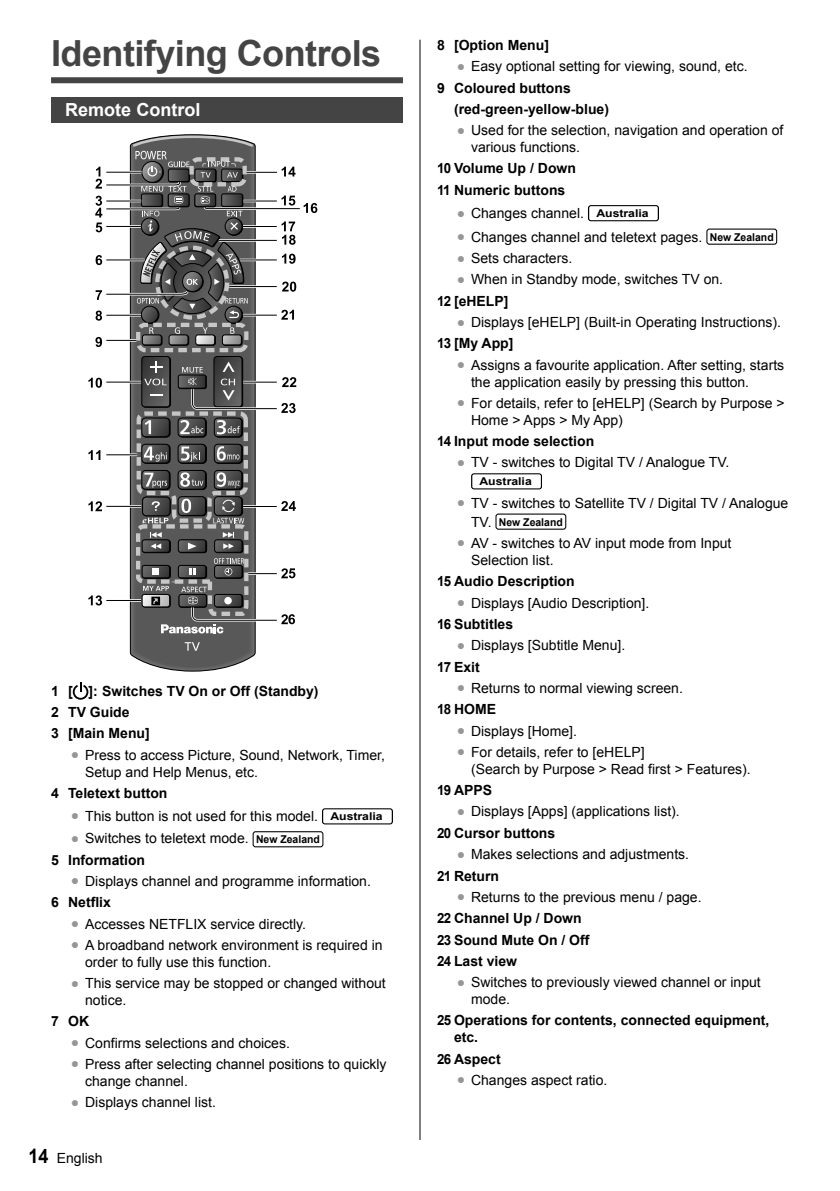
<style>
.page{position:relative;width:840px;height:1191px;background:#fff}
.page>*{position:absolute;margin:0;border:0;box-sizing:border-box;transform-origin:0 0}
.t1{font:700 36px "Arial";letter-spacing:-.015em;color:#444}
.t2{font:700 18px "Arial";color:#fff}
.t3{font:14px/16.8px "Arial";color:#000}
.t4{font:700 14px/21.4px "Arial";color:#000;scale:.95 1}
.t5{font:700 14px/21.4px "Arial";color:#000}
.t6{font:700 10.8px "Arial";color:#000}
.t7{font:700 10.8px "Arial";color:#000;scale:1.13 1}
.s1{color:#969696}
.s2{font-weight:700;font-size:10.8px}
.s3{font-weight:700}
.s4{font-weight:700;font-size:20px}
.s5{font-weight:400;font-size:14px}
.s6{font-weight:400;color:#969696}
.s7{font-weight:400}
</style>
<div class="page">
<hr style="left:419px;top:40px;width:1px;height:1100px;background:#000">
<div style="left:587px;top:205px;width:71px;height:16px;border:1px solid #000;border-radius:2px"></div>
<div style="left:706px;top:229px;width:70px;height:16px;border:1px solid #000;border-radius:2px"></div>
<div style="left:471px;top:473px;width:70px;height:16px;border:1px solid #000;border-radius:2px"></div>
<div style="left:495px;top:513px;width:71px;height:17px;border:1px solid #000;border-radius:2px"></div>
<div style="left:51px;top:77px;width:352px;height:6px;background:#444"></div>
<div style="left:51px;top:97px;width:352px;height:25px;background:#444"></div>
<svg style="left:129px;top:347px;width:127px;height:325px;background:#6d6d6d"></svg>
<svg style="left:184px;top:642px;width:16px;height:8px"></svg>
<svg style="left:134px;top:347px;width:116px;height:271px;background:#595959"></svg>
<hr style="left:243px;top:505px;width:34px;height:3px;background:#fff">
<hr style="left:243px;top:506px;width:34px;height:1px;background:#000">
<hr style="left:106px;top:381px;width:35px;height:2px;background:#fff">
<hr style="left:106px;top:382px;width:35px;height:1px;background:#000">
<hr style="left:106px;top:453px;width:31px;height:3px;background:#fff">
<hr style="left:106px;top:454px;width:31px;height:1px;background:#000">
<hr style="left:106px;top:505px;width:35px;height:2px;background:#fff">
<hr style="left:106px;top:506px;width:35px;height:1px;background:#000">
<svg style="left:88px;top:378px;width:14px;height:10px"></svg>
<svg style="left:88px;top:450px;width:12px;height:10px"></svg>
<svg style="left:88px;top:501px;width:14px;height:10px"></svg>
<hr style="left:106px;top:599px;width:35px;height:3px;background:#fff">
<hr style="left:106px;top:600px;width:35px;height:1px;background:#000">
<svg style="left:88px;top:595px;width:14px;height:10px"></svg>
<svg style="left:281px;top:501px;width:15px;height:10px"></svg>
<svg style="left:150px;top:394px;width:12px;height:2px"></svg>
<svg style="left:189px;top:568px;width:6px;height:7px"></svg>
<svg style="left:188px;top:543px;width:8px;height:6px"></svg>
<svg style="left:145px;top:420px;width:6px;height:14px"></svg>
<svg style="left:144px;top:446px;width:23px;height:15px"></svg>
<svg style="left:144px;top:473px;width:23px;height:15px"></svg>
<svg style="left:181px;top:446px;width:21px;height:15px"></svg>
<svg style="left:180px;top:472px;width:23px;height:15px"></svg>
<svg style="left:181px;top:498px;width:10px;height:15px"></svg>
<svg style="left:217px;top:446px;width:22px;height:14px"></svg>
<svg style="left:216px;top:472px;width:23px;height:16px"></svg>
<svg style="left:217px;top:420px;width:22px;height:14px"></svg>
<svg style="left:180px;top:420px;width:23px;height:14px"></svg>
<svg style="left:222px;top:499px;width:13px;height:13px"></svg>
<svg style="left:150px;top:532px;width:12px;height:17px"></svg>
<svg style="left:223px;top:532px;width:11px;height:17px"></svg>
<svg style="left:213px;top:518px;width:31px;height:5px"></svg>
<div style="left:57px;top:577px;width:8px;height:8px;border:1px solid #fff;border-radius:50%"></div>
<div style="left:68px;top:577px;width:8px;height:8px;border:1px solid #fff;border-radius:50%"></div>
<svg style="left:59px;top:578px;width:16px;height:7px"></svg>
<svg style="left:144px;top:361px;width:23px;height:24px"></svg>
<svg style="left:182px;top:361px;width:114px;height:52px"></svg>
<div style="left:152px;top:568px;width:7px;height:7px;background:#fff"></div>
<div style="left:142px;top:594px;width:28px;height:13px;border:1px solid #000;border-radius:2px"></div>
<svg style="left:142px;top:497px;width:28px;height:19px"></svg>
<div style="left:142px;top:496px;width:28px;height:20px;border:1px solid #000;border-radius:4px"></div>
<svg style="left:141px;top:518px;width:27px;height:8px"></svg>
<svg style="left:152px;top:501px;width:8px;height:10px"></svg>
<svg style="left:95px;top:134px;width:222px;height:213px"></svg>
<svg style="left:143px;top:586px;width:152px;height:47px"></svg>
<svg style="left:214px;top:558px;width:81px;height:20px"></svg>
<svg style="left:73px;top:682px;width:15px;height:17px"></svg>
<div style="left:322px;top:808px;width:70px;height:16px;border:1px solid #000;border-radius:2px"></div>
<div style="left:252px;top:831px;width:71px;height:16px;border:1px solid #000;border-radius:2px"></div>
<h1 class="t1" style="left:51px;top:33px;width:331px">Identifying Controls</h1>
<p class="t2" style="left:65px;top:100px;width:137px">Remote Control</p>
<p class="t5" style="left:51px;top:680px;width:269px">1 [ ]: Switches TV On or Off (Standby)<br>2 TV Guide<br>3 [Main Menu]</p>
<p class="t3" style="left:85px;top:746px;width:301px;text-indent:-14px"><span class="s1">●</span> Press to access Picture, Sound, Network, Timer,<br>Setup and Help Menus, etc.</p>
<p class="t5" style="left:51px;top:782px;width:118px">4 Teletext button</p>
<p class="t3" style="left:71px;top:807px;width:313px"><span class="s1">●</span> This button is not used for this model. <span class="s2">Australia</span></p>
<p class="t3" style="left:51px;top:827px;width:270px;line-height:21.4px;text-indent:20px"><span class="s1">●</span> Switches to teletext mode. <span class="s2">New Zealand<br></span><span class="s3">5 Information</span></p>
<p class="t3" style="left:51px;top:870px;width:321px;line-height:21.4px;text-indent:20px"><span class="s1">●</span> Displays channel and programme information.<br><span class="s3">6 Netflix</span></p>
<p class="t3" style="left:71px;top:915px;width:236px"><span class="s1">●</span> Accesses NETFLIX service directly.</p>
<p class="t3" style="left:85px;top:936px;width:299px;text-indent:-14px"><span class="s1">●</span> A broadband network environment is required in order to fully use this function.</p>
<p class="t3" style="left:85px;top:974px;width:302px;text-indent:-14px"><span class="s1">●</span> This service may be stopped or changed without notice.</p>
<p class="t5" style="left:51px;top:1010px;width:40px">7 OK</p>
<p class="t3" style="left:71px;top:1034px;width:220px"><span class="s1">●</span> Confirms selections and choices.</p>
<p class="t3" style="left:85px;top:1055px;width:303px;text-indent:-14px"><span class="s1">●</span> Press after selecting channel positions to quickly change channel.</p>
<p class="t3" style="left:71px;top:1093px;width:146px"><span class="s1">●</span> Displays channel list.</p>
<p class="t3" style="left:28px;top:1149px;width:76px"><span class="s4">14</span> English</p>
<p class="t5" style="left:437px;top:34px;width:113px">8 [Option Menu]</p>
<p class="t3" style="left:456px;top:58px;width:292px"><span class="s1">●</span> Easy optional setting for viewing, sound, etc.</p>
<p class="t5" style="left:437px;top:77px;width:135px">9 Coloured buttons</p>
<p class="t5" style="left:454px;top:98px;width:156px">(red-green-yellow-blue)</p>
<p class="t3" style="left:471px;top:122px;width:314px;text-indent:-14px"><span class="s1">●</span> Used for the selection, navigation and operation of various functions.</p>
<p class="t4" style="left:437px;top:158px;width:148px">10 Volume Up / Down<br>11 Numeric buttons</p>
<p class="t3" style="left:456px;top:205px;width:193px"><span class="s1">●</span> Changes channel. <span class="s2">Australia</span></p>
<p class="t3" style="left:456px;top:228px;width:318px"><span class="s1">●</span> Changes channel and teletext pages. <span class="s2">New Zealand</span></p>
<p class="t3" style="left:456px;top:250px;width:117px"><span class="s1">●</span> Sets characters.</p>
<p class="t3" style="left:437px;top:269px;width:287px;line-height:21.4px;text-indent:20px"><span class="s1">●</span> When in Standby mode, switches TV on.<br><span class="s3">12 [eHELP]</span></p>
<p class="t3" style="left:437px;top:311px;width:345px;line-height:21.4px;text-indent:20px"><span class="s1">●</span> Displays [eHELP] (Built-in Operating Instructions).<br><span class="s3">13 [My App]</span></p>
<p class="t3" style="left:471px;top:356px;width:314px;text-indent:-14px"><span class="s1">●</span> Assigns a favourite application. After setting, starts the application easily by pressing this button.</p>
<p class="t3" style="left:471px;top:395px;width:315px;text-indent:-14px"><span class="s1">●</span> For details, refer to [eHELP] (Search by Purpose &gt;<br>Home &gt; Apps &gt; My App)</p>
<p class="t4" style="left:437px;top:430px;width:167px">14 Input mode selection</p>
<p class="t3" style="left:456px;top:454px;width:274px"><span class="s1">●</span> TV - switches to Digital TV / Analogue TV.</p>
<p class="t7" style="left:479px;top:475px;width:48px">Australia</p>
<p class="t3" style="left:456px;top:494px;width:333px"><span class="s1">●</span> TV - switches to Satellite TV / Digital TV / Analogue</p>
<p class="t6" style="left:471px;top:516px;width:93px"><span class="s5">TV.</span> New Zealand</p>
<p class="t3" style="left:471px;top:535px;width:262px;text-indent:-14px"><span class="s1">●</span> AV - switches to AV input mode from Input<br>Selection list.</p>
<p class="t4" style="left:437px;top:570px;width:146px">15 Audio Description</p>
<p class="t3" style="left:437px;top:592px;width:214px;line-height:21.4px;text-indent:20px"><span class="s1">●</span> Displays [Audio Description].<br><span class="s3">16 Subtitles</span></p>
<p class="t3" style="left:437px;top:634px;width:190px;line-height:21.4px;text-indent:20px"><span class="s1">●</span> Displays [Subtitle Menu].<br><span class="s3">17 Exit</span></p>
<p class="t3" style="left:437px;top:677px;width:247px;line-height:21.4px;text-indent:20px"><span class="s1">●</span> Returns to normal viewing screen.<br><span class="s3">18 HOME</span></p>
<p class="t3" style="left:456px;top:722px;width:121px"><span class="s1">●</span> Displays [Home].</p>
<p class="t3" style="left:471px;top:743px;width:281px;text-indent:-14px"><span class="s1">●</span> For details, refer to [eHELP]<br>(Search by Purpose &gt; Read first &gt; Features).</p>
<p class="t4" style="left:437px;top:779px;width:60px">19 APPS</p>
<p class="t3" style="left:437px;top:801px;width:244px;line-height:21.4px;text-indent:20px"><span class="s1">●</span> Displays [Apps] (applications list).<br><span class="s3">20 Cursor buttons</span></p>
<p class="t3" style="left:437px;top:843px;width:253px;line-height:21.4px;text-indent:20px"><span class="s1">●</span> Makes selections and adjustments.<br><span class="s3">21 Return</span></p>
<p class="t4" style="left:437px;top:886px;width:280px;text-indent:20px"><span class="s6">●</span> <span class="s7">Returns to the previous menu / page.<br></span>22 Channel Up / Down<br>23 Sound Mute On / Off<br>24 Last view</p>
<p class="t3" style="left:471px;top:974px;width:291px;text-indent:-14px"><span class="s1">●</span> Switches to previously viewed channel or input mode.</p>
<p class="t4" style="left:454px;top:1012px;width:333px;line-height:16.8px;text-indent:-17px">25 Operations for contents, connected equipment, etc.</p>
<p class="t4" style="left:437px;top:1048px;width:69px">26 Aspect</p>
<p class="t3" style="left:456px;top:1071px;width:152px"><span class="s1">●</span> Changes aspect ratio.</p>
</div>
